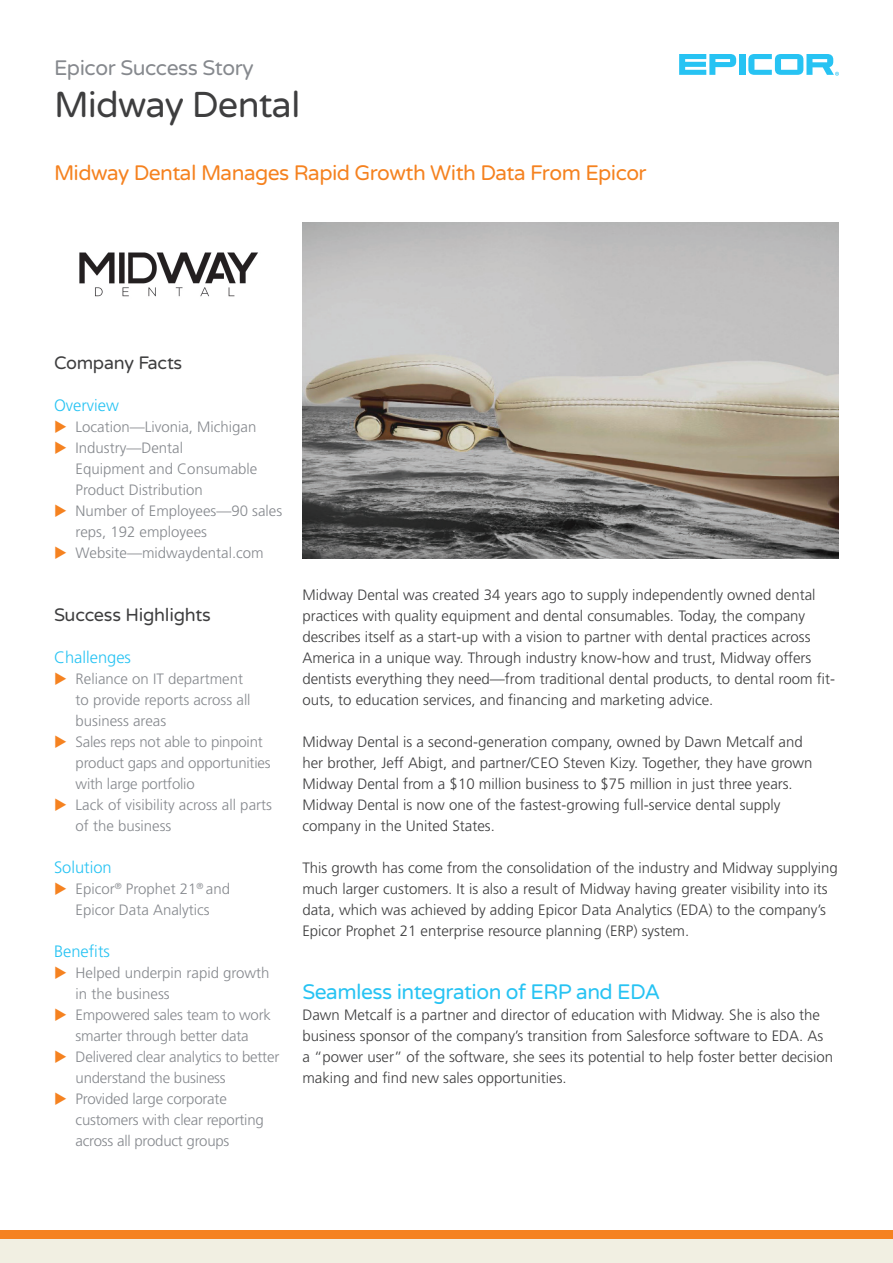
<style>
.page{position:relative;width:893px;height:1263px;background:#fff}
.page>*{position:absolute;margin:0;border:0;box-sizing:border-box;transform-origin:0 0}
.t1{font:36px "Varela Round";letter-spacing:-.02em;color:#3e3e3f}
.t2{font:21px "Varela Round";letter-spacing:-.025em;color:#f58220}
.t3{font:21px "Varela Round";letter-spacing:-.025em;color:#27c3f3}
.t4{font:21px "Varela Round";letter-spacing:-.02em;color:#86898e}
.t5{font:18px "Varela Round";letter-spacing:-.015em;color:#3e3e3f}
.t6{font:300 16.5px "Frutiger LT Std";color:#27c3f3}
.t7{font:300 15px/21px "Frutiger LT Std";color:#3e3e3f}
.t8{font:300 15px/21px "Frutiger LT Std";color:#86898e}
</style>
<div class="page">
<div style="left:0;top:1230px;width:893px;height:10px;background:#f58220"></div>
<div style="left:0;top:1239px;width:893px;height:24px;background:#f1efe2"></div>
<div style="left:739px;top:54px;width:6px;height:21px;background:#27c3f3"></div>
<svg style="left:679px;top:54px;width:57px;height:21px"></svg>
<svg style="left:748px;top:54px;width:91px;height:22px"></svg>
<img style="left:302px;top:222px;width:537px;height:336px">
<img style="left:79px;top:252px;width:179px;height:45px">
<h2 class="t4" style="left:54px;top:56px;width:201px">Epicor Success Story</h2>
<h1 class="t1" style="left:54px;top:84px;width:248px">Midway Dental</h1>
<h2 class="t2" style="left:54px;top:161px;width:594px">Midway Dental Manages Rapid Growth With Data From Epicor</h2>
<p class="t5" style="left:54px;top:352px;width:130px">Company Facts</p>
<p class="t6" style="left:54px;top:396px;width:67px">Overview</p>
<p class="t8" style="left:76px;top:417px;width:208px">Location—Livonia, Michigan<br>Industry—Dental<br>Equipment and Consumable<br>Product Distribution<br>Number of Employees—90 sales reps, 192 employees<br>Website—midwaydental.com</p>
<p class="t5" style="left:54px;top:604px;width:158px">Success Highlights</p>
<p class="t6" style="left:54px;top:648px;width:79px">Challenges</p>
<p class="t8" style="left:76px;top:669px;width:198px">Reliance on IT department<br>to provide reports across all business areas<br>Sales reps not able to pinpoint product gaps and opportunities with large portfolio<br>Lack of visibility across all parts of the business</p>
<p class="t6" style="left:54px;top:858px;width:59px">Solution</p>
<p class="t8" style="left:76px;top:879px;width:156px">Epicor<sup>®</sup> Prophet 21<sup>®</sup> and<br>Epicor Data Analytics</p>
<p class="t6" style="left:54px;top:942px;width:57px">Benefits</p>
<p class="t8" style="left:76px;top:963px;width:205px">Helped underpin rapid growth in the business<br>Empowered sales team to work smarter through better data<br>Delivered clear analytics to better understand the business<br>Provided large corporate customers with clear reporting across all product groups</p>
<p class="t7" style="left:302px;top:585px;width:534px">Midway Dental was created 34 years ago to supply independently owned dental practices with quality equipment and dental consumables. Today, the company describes itself as a start-up with a vision to partner with dental practices across America in a unique way. Through industry know-how and trust, Midway offers dentists everything they need—from traditional dental products, to dental room fit&shy;outs, to education services, and financing and marketing advice.</p>
<p class="t7" style="left:302px;top:732px;width:512px">Midway Dental is a second-generation company, owned by Dawn Metcalf and her brother, Jeff Abigt, and partner/CEO Steven Kizy. Together, they have grown Midway Dental from a $10 million business to $75 million in just three years.<br>Midway Dental is now one of the fastest-growing full-service dental supply company in the United States.</p>
<p class="t7" style="left:302px;top:858px;width:537px">This growth has come from the consolidation of the industry and Midway supplying much larger customers. It is also a result of Midway having greater visibility into its data, which was achieved by adding Epicor Data Analytics (EDA) to the company’s Epicor Prophet 21 enterprise resource planning (ERP) system.</p>
<h2 class="t3" style="left:302px;top:980px;width:359px">Seamless integration of ERP and EDA</h2>
<p class="t7" style="left:302px;top:1005px;width:532px">Dawn Metcalf is a partner and director of education with Midway. She is also the business sponsor of the company’s transition from Salesforce software to EDA. As a “power user” of the software, she sees its potential to help foster better decision making and find new sales opportunities.</p>
</div>
